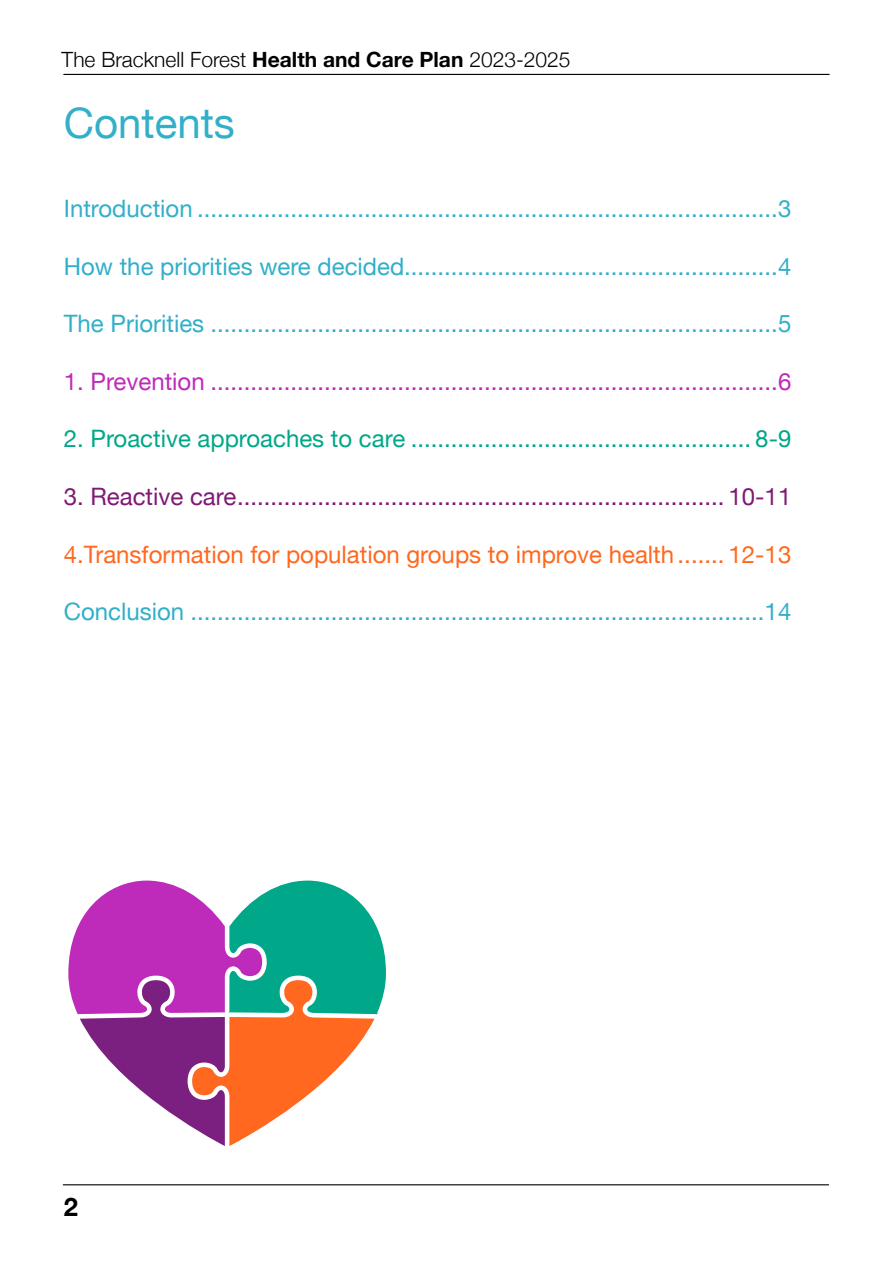
<style>
.page{position:relative;width:893px;height:1263px;background:#fff}
.page>*{position:absolute;margin:0;border:0;box-sizing:border-box;transform-origin:0 0}
.t1{font:42px "Helvetica Neue";color:#32afc9}
.t2{font:700 25.5px "Helvetica Neue";color:#000}
.Body{font:24px "Helvetica Neue";color:#32afc9}
.Body-2{font:24px "Helvetica Neue";color:#be2ab9}
.Body-3{font:24px "Helvetica Neue";color:#7e1974}
.Body-4{font:24px "Helvetica Neue";color:#00a788}
.Body-5{font:24px "Helvetica Neue";color:#ff681e}
.t3{font:300 21px "Helvetica Neue";color:#000}
.s1{font-weight:700}
</style>
<div class="page">
<hr style="left:64px;top:74px;width:765px;height:1px;background:#000">
<hr style="left:63px;top:1184px;width:766px;height:1px;background:#000">
<svg style="left:68px;top:880px;width:318px;height:266px"></svg>
<p class="t3" style="left:62px;top:43px;width:510px">The Bracknell Forest <span class="s1">Health and Care Plan</span> 2023-2025</p>
<h2 class="t1" style="left:64px;top:93px;width:173px">Contents</h2>
<p class="Body" style="left:64px;top:191px;width:729px">Introduction .......................................................................................3</p>
<p class="Body" style="left:64px;top:249px;width:729px">How the priorities were decided........................................................4</p>
<p class="Body" style="left:64px;top:306px;width:729px">The Priorities .....................................................................................5</p>
<p class="Body-2" style="left:64px;top:364px;width:729px">1. Prevention .....................................................................................6</p>
<p class="Body-4" style="left:64px;top:422px;width:729px">2. Proactive approaches to care ................................................... 8-9</p>
<p class="Body-3" style="left:64px;top:479px;width:729px">3. Reactive care......................................................................... 10-11</p>
<p class="Body-5" style="left:64px;top:537px;width:729px">4.Transformation for population groups to improve health ....... 12-13</p>
<p class="Body" style="left:64px;top:594px;width:729px">Conclusion ......................................................................................14</p>
<p class="t2" style="left:64px;top:1186px;width:16px">2</p>
</div>
